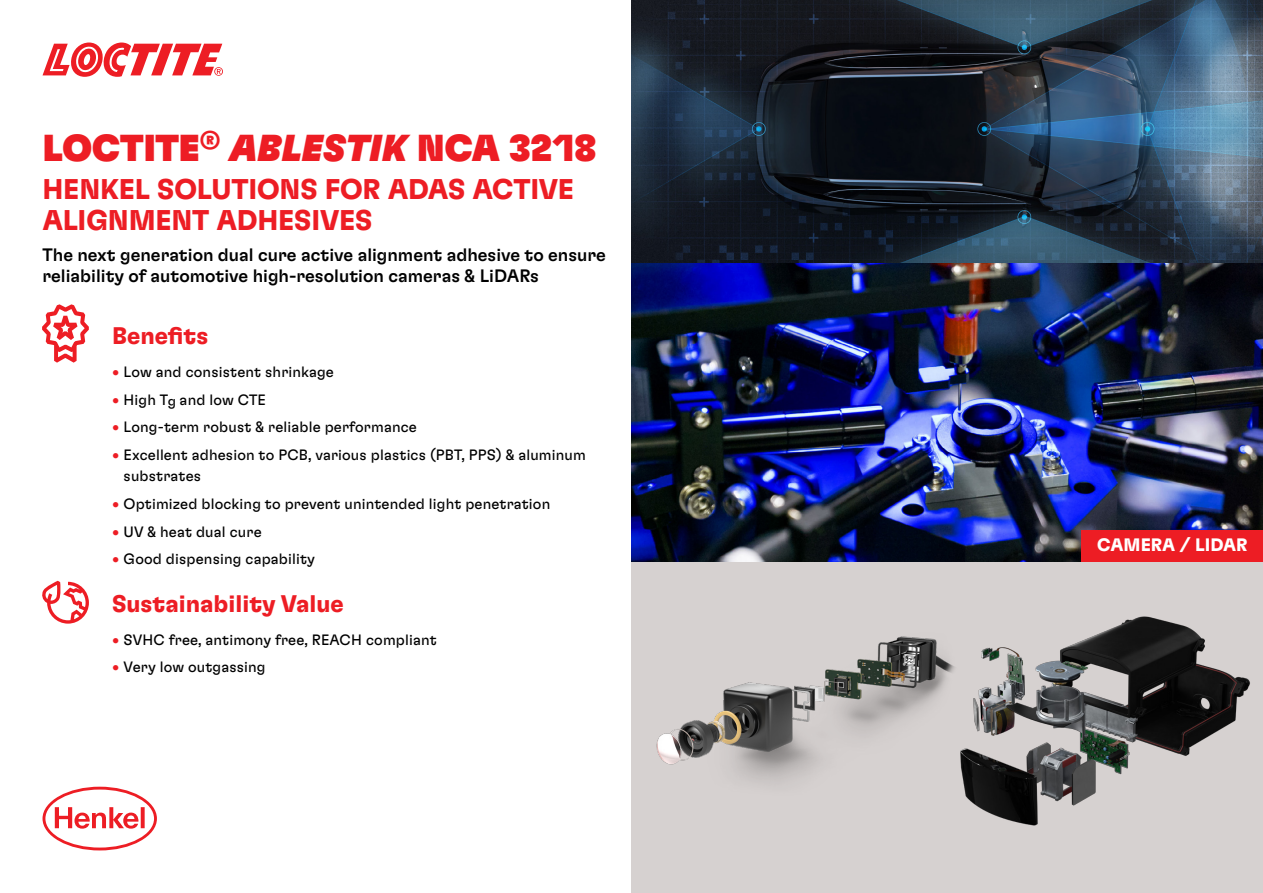
<style>
.page{position:relative;width:1263px;height:893px;background:#fff}
.page>*{position:absolute;margin:0;border:0;box-sizing:border-box;transform-origin:0 0}
.t1{font:37.5px "Henkel GT Flexa Bl";letter-spacing:-.005em;color:#ed1d24}
.t2{font:700 28.5px/31.5px "Henkel GT Flexa";letter-spacing:-.01em;color:#ed1d24}
.t3{font:700 24px "Henkel GT Flexa";color:#ed1d24}
.t4{font:500 18px/21px "Henkel GT Flexa";color:#000}
.t5{font:700 18px "Henkel GT Flexa";color:#fff}
.t6{font:15px/21px "Henkel GT Flexa";letter-spacing:.01em;color:#000}
.s1{font-family:"Henkel GT Flexa Bl It"}
.s2{font-family:"Henkel Milo";font-weight:700;color:#ed1d24}
</style>
<div class="page">
<svg style="left:43px;top:787px;width:114px;height:63px"></svg>
<div style="left:631px;top:546px;width:632px;height:347px;background:#d6d1d0"></div>
<svg style="left:42px;top:304px;width:47px;height:59px"></svg>
<svg style="left:42px;top:581px;width:47px;height:43px"></svg>
<img style="left:631px;top:0;width:632px;height:264px">
<img style="left:631px;top:264px;width:632px;height:298px">
<img style="left:969px;top:616px;width:281px;height:210px">
<div style="left:1081px;top:530px;width:182px;height:32px;background:#ed1d24"></div>
<img style="left:656px;top:636px;width:313px;height:164px">
<svg style="left:43px;top:43px;width:180px;height:34px"></svg>
<h1 class="t1" style="left:43px;top:125px;width:556px">LOCTITE<sup>®</sup> <span class="s1">ABLESTIK</span> NCA 3218</h1>
<h2 class="t2" style="left:43px;top:172px;width:533px">HENKEL SOLUTIONS FOR ADAS ACTIVE<br>ALIGNMENT ADHESIVES</h2>
<p class="t4" style="left:43px;top:244px;width:565px">The next generation dual cure active alignment adhesive to ensure reliability of automotive high-resolution cameras &amp; LiDARs</p>
<h3 class="t3" style="left:112px;top:320px;width:98px">Benefits</h3>
<p class="t6" style="left:112px;top:360px;width:223px"><span class="s2">•</span> Low and consistent shrinkage</p>
<p class="t6" style="left:112px;top:388px;width:155px"><span class="s2">•</span> High T<sub>g</sub> and low CTE</p>
<p class="t6" style="left:112px;top:416px;width:306px"><span class="s2">•</span> Long-term robust &amp; reliable performance</p>
<p class="t6" style="left:124px;top:444px;width:464px;text-indent:-11px"><span class="s2">•</span> Excellent adhesion to PCB, various plastics (PBT, PPS) &amp; aluminum substrates</p>
<p class="t6" style="left:112px;top:492px;width:439px"><span class="s2">•</span> Optimized blocking to prevent unintended light penetration</p>
<p class="t6" style="left:112px;top:520px;width:151px"><span class="s2">•</span> UV &amp; heat dual cure</p>
<p class="t6" style="left:112px;top:548px;width:204px"><span class="s2">•</span> Good dispensing capability</p>
<h3 class="t3" style="left:112px;top:588px;width:233px">Sustainability Value</h3>
<p class="t6" style="left:112px;top:628px;width:326px"><span class="s2">•</span> SVHC free, antimony free, REACH compliant</p>
<p class="t6" style="left:112px;top:656px;width:155px"><span class="s2">•</span> Very low outgassing</p>
<p class="t5" style="left:1097px;top:533px;width:152px">CAMERA / LIDAR</p>
</div>
